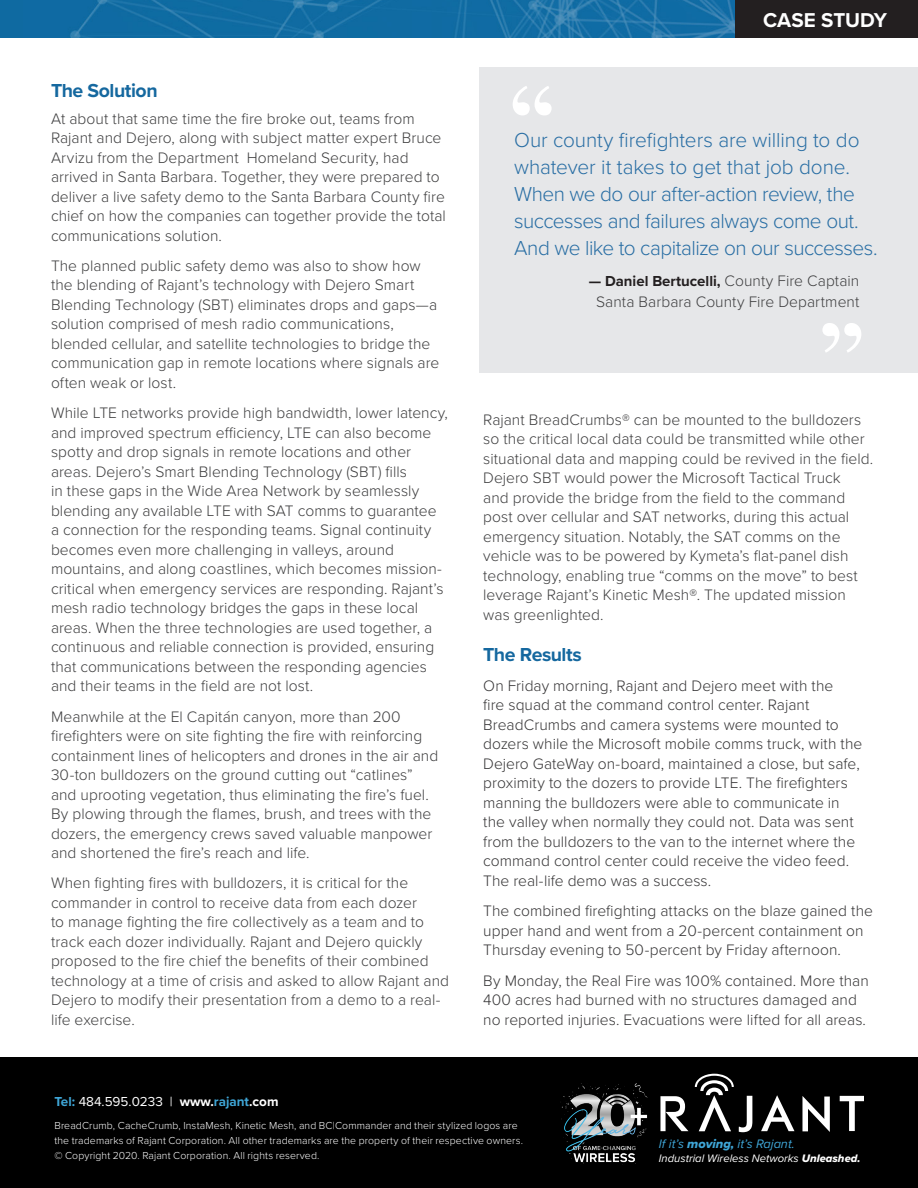
<style>
.page{position:relative;width:918px;height:1188px;background:#fff}
.page>*{position:absolute;margin:0;border:0;box-sizing:border-box;transform-origin:0 0}
.Body_Copy{font:300 21px/27px "Proxima Nova";letter-spacing:-.025em;color:#296ea4}
.Body_Copy-2{font:700 20.85px "Proxima Nova";color:#fff}
.Body_Copy-3{font:700 19.5px "Proxima Nova";letter-spacing:-.025em;color:#15689f}
.Headline{font:300 15.75px/19.5px "Proxima Nova";letter-spacing:.005em;color:#3e3e3f}
.Body_Copy-4{font:300 15.75px/19.5px "Proxima Nova";letter-spacing:.005em;color:#363536}
.Headline-2{font:700 15px "Proxima Nova";color:#231f20}
.Headline-3{font:13.5px "Proxima Nova";color:#fff}
.t1{font:italic 12.75px "Proxima Nova";color:#3fa6d7}
.t2{font:italic 11.25px "Proxima Nova";color:#fff}
.t3{font:300 10.5px/15px "Proxima Nova";letter-spacing:.01em;color:#fff}
.s1{color:#363536}
.s2{font-weight:700;color:#2890cf}
.s3{font-weight:700}
.s4{font-weight:700;color:#3fa6d7}
.s5{font-weight:300;font-size:15.75px;color:#3e3e3f}
.s6{font-family:"Proxima Nova Extrabld It";font-style:normal}
</style>
<div class="page">
<img style="left:0;top:0;width:735px;height:38px">
<div style="left:735px;top:0;width:183px;height:38px;background:#231f20"></div>
<div style="left:480px;top:68px;width:438px;height:305px;background:#e6e7e9"></div>
<svg style="left:513px;top:86px;width:39px;height:29px"></svg>
<svg style="left:822px;top:323px;width:39px;height:29px"></svg>
<div style="left:0;top:1058px;width:918px;height:130px;background:#000"></div>
<svg style="left:840px;top:1096px;width:24px;height:35px"></svg>
<svg style="left:672px;top:1096px;width:16px;height:35px"></svg>
<svg style="left:802px;top:1096px;width:28px;height:36px"></svg>
<svg style="left:761px;top:1095px;width:33px;height:36px"></svg>
<svg style="left:695px;top:1074px;width:57px;height:58px"></svg>
<img style="left:561px;top:1083px;width:111px;height:82px">
<p class="Body_Copy-3" style="left:51px;top:76px;width:108px">The Solution</p>
<p class="Headline" style="left:51px;top:108px;width:396px">At about that same time the fire broke out, teams from Rajant and Dejero, along with subject matter expert Bruce Arvizu from the Department Homeland Security, had arrived in Santa Barbara. Together, they were prepared to deliver a live safety demo to the Santa Barbara County fire chief on how the companies can together provide the total communications solution.</p>
<p class="Headline" style="left:51px;top:255px;width:390px">The planned public safety demo was also to show how the blending of Rajant’s technology with Dejero Smart Blending Technology (SBT) eliminates drops and gaps—a solution comprised of mesh radio communications, blended cellular, and satellite technologies to bridge the communication gap in remote locations where signals are often weak or lost<span class="s1">.</span></p>
<p class="Headline" style="left:51px;top:402px;width:399px">While LTE networks provide high bandwidth, lower latency, and improved spectrum efficiency, LTE can also become spotty and drop signals in remote locations and other areas. Dejero’s Smart Blending Technology (SBT) fills<br>in these gaps in the Wide Area Network by seamlessly blending any available LTE with SAT comms to guarantee a connection for the responding teams. Signal continuity becomes even more challenging in valleys, around mountains, and along coastlines, which becomes mission&shy;critical when emergency services are responding. Rajant’s mesh radio technology bridges the gaps in these local areas. When the three technologies are used together, a continuous and reliable connection is provided, ensuring that communications between the responding agencies and their teams in the field are not lost.</p>
<p class="Headline" style="left:51px;top:706px;width:389px">Meanwhile at the El Capitán canyon, more than 200 firefighters were on site fighting the fire with reinforcing containment lines of helicopters and drones in the air and 30-ton bulldozers on the ground cutting out “catlines” and uprooting vegetation, thus eliminating the fire’s fuel.<br>By plowing through the flames, brush, and trees with the dozers, the emergency crews saved valuable manpower and shortened the fire’s reach and life.</p>
<p class="Headline" style="left:51px;top:873px;width:400px">When fighting fires with bulldozers, it is critical for the commander in control to receive data from each dozer<br>to manage fighting the fire collectively as a team and to track each dozer individually. Rajant and Dejero quickly proposed to the fire chief the benefits of their combined technology at a time of crisis and asked to allow Rajant and Dejero to modify their presentation from a demo to a real&shy;life exercise.</p>
<p class="Headline-3" style="left:45px;top:1084px;width:226px"><span class="s2">Tel:</span> 484.595.0233 | <span class="s3">www.</span><span class="s2">rajant</span><span class="s3">.com</span></p>
<p class="Headline-3" style="left:54px;top:1092px;width:226px"><span class="s4">Tel:</span> 484.595.0233 | <span class="s3">www.</span><span class="s4">rajant</span><span class="s3">.com</span></p>
<p class="Body_Copy-2" style="left:763px;top:4px;width:126px">CASE STUDY</p>
<p class="Body_Copy" style="left:514px;top:126px;width:365px">Our county firefighters are willing to do whatever it takes to get that job done.<br>When we do our after-action review, the successes and failures always come out.<br>And we like to capitalize on our successes.</p>
<p class="Headline-2" style="left:589px;top:270px;width:272px">— Daniel Bertucelli, <span class="s5">County Fire Captain</span></p>
<p class="Headline" style="left:596px;top:292px;width:265px">Santa Barbara County Fire Department</p>
<p class="Headline" style="left:483px;top:409px;width:392px">Rajant BreadCrumbs® can be mounted to the bulldozers so the critical local data could be transmitted while other situational data and mapping could be revived in the field.<br>Dejero SBT would power the Microsoft Tactical Truck<br>and provide the bridge from the field to the command post over cellular and SAT networks, during this actual emergency situation. Notably, the SAT comms on the vehicle was to be powered by Kymeta’s flat-panel dish technology, enabling true “comms on the move” to best leverage Rajant’s Kinetic Mesh®. The updated mission was greenlighted.</p>
<p class="Body_Copy-3" style="left:483px;top:640px;width:100px">The Results</p>
<p class="Body_Copy-4" style="left:483px;top:675px;width:381px">On Friday morning, Rajant and Dejero meet with the<br>fire squad at the command control center. Rajant BreadCrumbs and camera systems were mounted to dozers while the Microsoft mobile comms truck, with the Dejero GateWay on-board, maintained a close, but safe, proximity to the dozers to provide LTE. The firefighters manning the bulldozers were able to communicate in the valley when normally they could not. Data was sent from the bulldozers to the van to the internet where the command control center could receive the video feed.<br>The real-life demo was a success.</p>
<p class="Body_Copy-4" style="left:483px;top:900px;width:391px">The combined firefighting attacks on the blaze gained the upper hand and went from a 20-percent containment on<br>Thursday evening to 50-percent by Friday afternoon.</p>
<p class="Body_Copy-4" style="left:483px;top:970px;width:387px">By Monday, the Real Fire was 100% contained. More than<br>400 acres had burned with no structures damaged and no reported injuries. Evacuations were lifted for all areas.</p>
<p class="t3" style="left:54px;top:1117px;width:470px">BreadCrumb, CacheCrumb, InstaMesh, Kinetic Mesh, and BC|Commander and their stylized logos are the trademarks of Rajant Corporation. All other trademarks are the property of their respective owners. © Copyright 2020. Rajant Corporation. All rights reserved.</p>
<p class="t1" style="left:659px;top:1134px;width:137px">If it’s <span class="s6">moving,</span> it’s Rajant.</p>
<p class="t2" style="left:659px;top:1150px;width:203px">Industrial Wireless Networks <span class="s6">Unleashed.</span></p>
</div>
